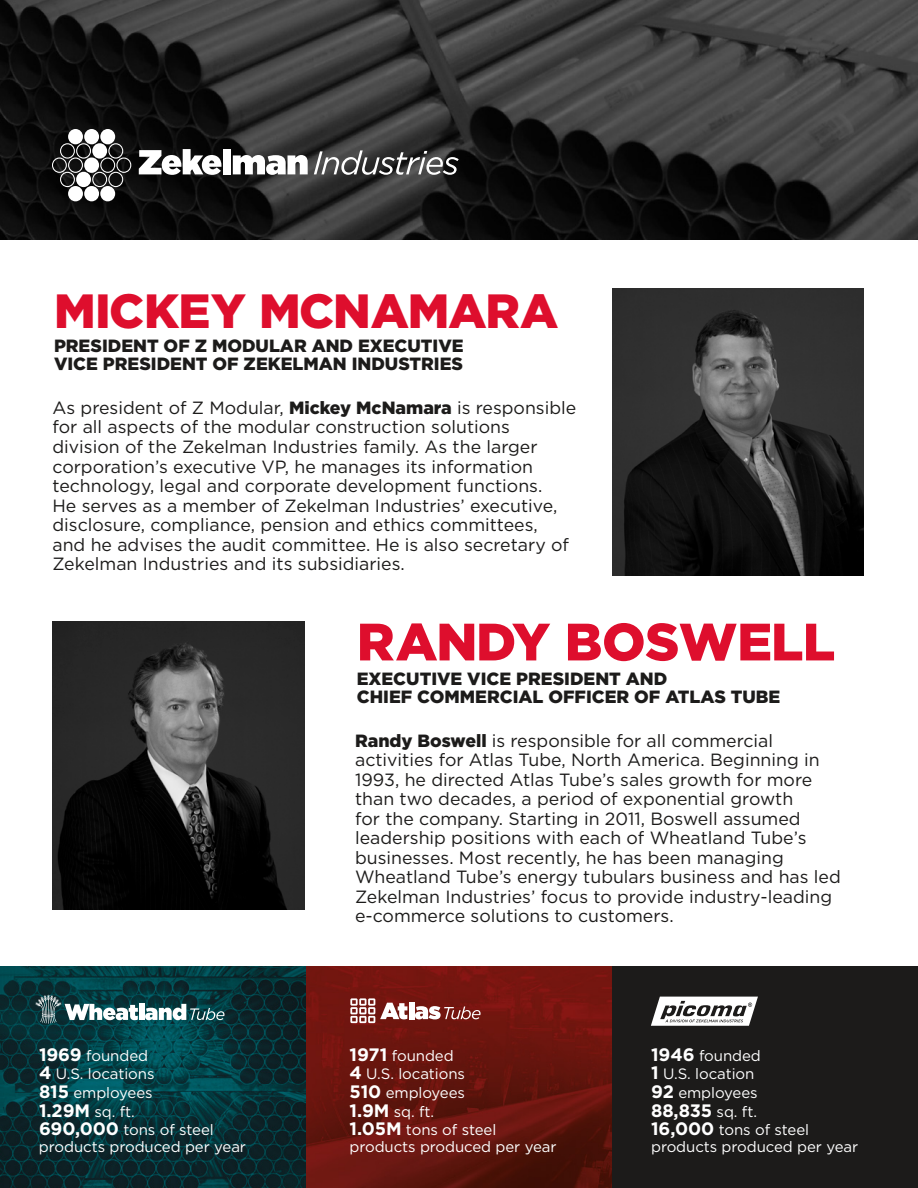
<style>
.page{position:relative;width:918px;height:1188px;background:#fff}
.page>*{position:absolute;margin:0;border:0;box-sizing:border-box;transform-origin:0 0}
.t1{font:900 52.5px "Gotham";letter-spacing:-.01em;color:#de0e2d}
.t2{font:900 48px "Gotham";letter-spacing:-.02em;color:#de0e2d}
.t3{font:700 18px "Gotham";color:#fff}
.t4{font:17.7px/19.5px "Gotham";color:#1c1b1a}
.t5{font:900 17.7px/18px "Gotham";color:#1c1b1a}
.t6{font:15px/18.6px "Gotham";letter-spacing:-.005em;color:#fff}
.s1{font-weight:900}
.s2{font-weight:700;font-size:18px}
.s3{font-weight:400;font-size:15px}
</style>
<div class="page">
<img style="left:0;top:0;width:918px;height:240px">
<div style="left:68px;top:129px;width:15px;height:15px;background:#fff;border-radius:50%"></div>
<div style="left:84px;top:129px;width:15px;height:15px;background:#fff;border-radius:50%"></div>
<div style="left:100px;top:129px;width:15px;height:15px;background:#fff;border-radius:50%"></div>
<div style="left:68px;top:186px;width:15px;height:15px;background:#fff;border-radius:50%"></div>
<div style="left:84px;top:186px;width:15px;height:15px;background:#fff;border-radius:50%"></div>
<div style="left:100px;top:186px;width:15px;height:15px;background:#fff;border-radius:50%"></div>
<svg style="left:52px;top:143px;width:79px;height:44px"></svg>
<svg style="left:314px;top:150px;width:145px;height:25px"></svg>
<svg style="left:139px;top:149px;width:82px;height:26px"></svg>
<div style="left:223px;top:149px;width:8px;height:25px;background:#fff"></div>
<svg style="left:233px;top:155px;width:75px;height:20px"></svg>
<div style="left:612px;top:966px;width:306px;height:222px;background:#1c1b1a"></div>
<img style="left:0;top:966px;width:306px;height:222px">
<svg style="left:306px;top:966px;width:306px;height:222px;fill:#6d150f"></svg>
<div style="left:409px;top:1002px;width:5px;height:17px;background:#fff"></div>
<svg style="left:415px;top:1006px;width:66px;height:13px"></svg>
<svg style="left:350px;top:998px;width:57px;height:25px"></svg>
<svg style="left:35px;top:995px;width:103px;height:29px"></svg>
<div style="left:139px;top:1004px;width:5px;height:16px;background:#fff"></div>
<svg style="left:145px;top:1004px;width:80px;height:16px"></svg>
<svg style="left:651px;top:997px;width:107px;height:29px"></svg>
<img style="left:612px;top:288px;width:252px;height:288px">
<img style="left:52px;top:621px;width:252px;height:288px">
<h2 class="t2" style="left:54px;top:278px;width:506px">MICKEY MCNAMARA</h2>
<p class="t5" style="left:54px;top:337px;width:411px">PRESIDENT OF Z MODULAR AND EXECUTIVE<br>VICE PRESIDENT OF ZEKELMAN INDUSTRIES</p>
<p class="t4" style="left:52px;top:398px;width:525px">As president of Z Modular, <span class="s1">Mickey McNamara</span> is responsible for all aspects of the modular construction solutions division of the Zekelman Industries family. As the larger corporation’s executive VP, he manages its information technology, legal and corporate development functions.<br>He serves as a member of Zekelman Industries’ executive, disclosure, compliance, pension and ethics committees,<br>and he advises the audit committee. He is also secretary of Zekelman Industries and its subsidiaries.</p>
<h1 class="t1" style="left:357px;top:606px;width:480px">RANDY BOSWELL</h1>
<p class="t5" style="left:357px;top:670px;width:425px">EXECUTIVE VICE PRESIDENT AND<br>CHIEF COMMERCIAL OFFICER OF ATLAS TUBE</p>
<p class="t6" style="left:39px;top:1046px;width:176px"><span class="s2">1969</span> founded<br><span class="s2">4</span> U.S. locations<br><span class="s2">815</span> employees<br><span class="s2">1.29M</span> sq. ft.<br><span class="s2">690,000</span> tons of steel</p>
<p class="t6" style="left:39px;top:1137px;width:209px">products produced per year</p>
<p class="t4" style="left:355px;top:730px;width:487px"><span class="s1">Randy Boswell</span> is responsible for all commercial activities for Atlas Tube, North America. Beginning in 1993, he directed Atlas Tube’s sales growth for more than two decades, a period of exponential growth<br>for the company. Starting in 2011, Boswell assumed leadership positions with each of Wheatland Tube’s businesses. Most recently, he has been managing Wheatland Tube’s energy tubulars business and has led Zekelman Industries’ focus to provide industry-leading e-commerce solutions to customers.</p>
<p class="t6" style="left:350px;top:1046px;width:148px"><span class="s2">1971</span> founded<br><span class="s2">4</span> U.S. locations<br><span class="s2">510</span> employees<br><span class="s2">1.9M</span> sq. ft.<br><span class="s2">1.05M</span> tons of steel</p>
<p class="t6" style="left:350px;top:1137px;width:209px">products produced per year</p>
<p class="t6" style="left:651px;top:1046px;width:111px"><span class="s2">1946</span> founded<br><span class="s2">1</span> U.S. location<br><span class="s2">92</span> employees</p>
<p class="t3" style="left:651px;top:1098px;width:107px">88,835 <span class="s3">sq. ft.</span></p>
<p class="t6" style="left:651px;top:1121px;width:209px;line-height:16.5px"><span class="s2">16,000</span> tons of steel products produced per year</p>
</div>
